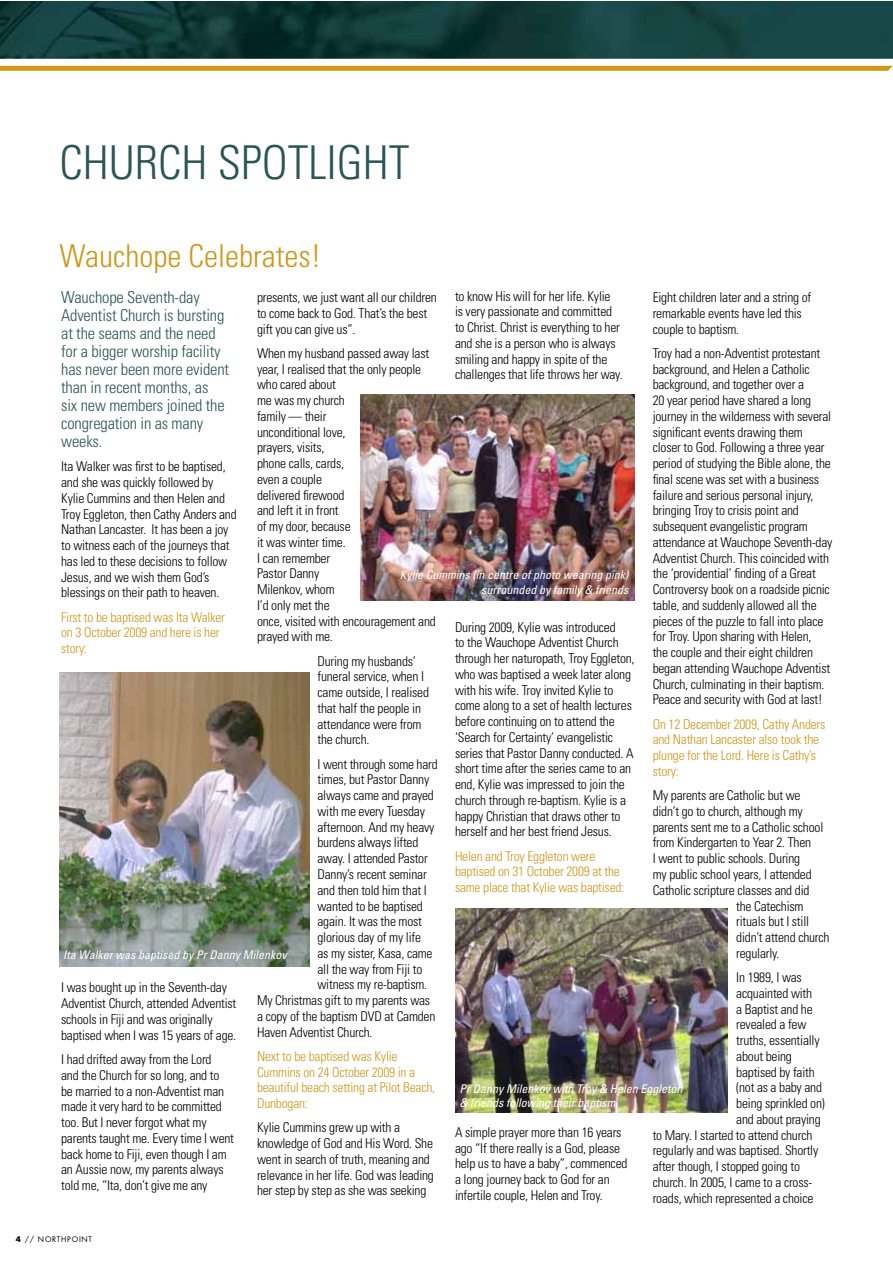
<style>
.page{position:relative;width:893px;height:1263px;background:#fff}
.page>*{position:absolute;margin:0;border:0;box-sizing:border-box;transform-origin:0 0}
.t1{font:300 condensed 46.65px "Univers";color:#2b5556}
.t2{font:300 condensed 31.5px "Univers";color:#cf971c}
.t3{font:300 condensed 16.5px/18px "Univers";letter-spacing:-.01em;color:#2b5556}
.t4{font:300 condensed 13.5px/15.8px "Univers";letter-spacing:-.015em;color:#000}
.t5{font:300 condensed 13.5px/15.8px "Univers";letter-spacing:-.015em;color:#cf971c}
.t6{font:italic condensed 12px/14.4px "Univers";color:#fff;text-align:right}
.t7{font:7.5px "Futura";letter-spacing:.1em;color:#000}
.s1{font-weight:700}
</style>
<div class="page">
<svg style="left:0;top:1px;width:892px;height:58px;background:#133e3c"></svg>
<svg style="left:0;top:65px;width:892px;height:6px;background:#d6a842"></svg>
<img style="left:60px;top:672px;width:249px;height:294px">
<img style="left:456px;top:908px;width:272px;height:204px">
<img style="left:360px;top:394px;width:275px;height:206px">
<h1 class="t1" style="left:60px;top:135px;width:352px">CHURCH SPOTLIGHT</h1>
<h2 class="t2" style="left:60px;top:237px;width:263px">Wauchope Celebrates!</h2>
<p class="t3" style="left:61px;top:288px;width:169px">Wauchope Seventh-day<br>Adventist Church is bursting at the seams and the need for a bigger worship facility has never been more evident than in recent months, as<br>six new members joined the congregation in as many weeks.</p>
<p class="t4" style="left:61px;top:459px;width:177px">Ita Walker was first to be baptised, and she was quickly followed by Kylie Cummins and then Helen and Troy Eggleton, then Cathy Anders and Nathan Lancaster. It has been a joy to witness each of the journeys that has led to these decisions to follow Jesus, and we wish them God’s blessings on their path to heaven.</p>
<p class="t5" style="left:61px;top:609px;width:165px">First to be baptised was Ita Walker on 3 October 2009 and here is her story:</p>
<p class="t4" style="left:455px;top:288px;width:169px">to know His will for her life. Kylie<br>is very passionate and committed to Christ. Christ is everything to her and she is a person who is always smiling and happy in spite of the challenges that life throws her way.</p>
<p class="t4" style="left:653px;top:289px;width:160px">Eight children later and a string of remarkable events have led this couple to baptism.</p>
<p class="t4" style="left:653px;top:345px;width:181px">Troy had a non-Adventist protestant background, and Helen a Catholic background, and together over a<br>20 year period have shared a long journey in the wilderness with several significant events drawing them closer to God. Following a three year period of studying the Bible alone, the final scene was set with a business failure and serious personal injury, bringing Troy to crisis point and subsequent evangelistic program attendance at Wauchope Seventh-day Adventist Church. This coincided with the ‘providential’ finding of a Great Controversy book on a roadside picnic table, and suddenly allowed all the pieces of the puzzle to fall into place for Troy. Upon sharing with Helen,<br>the couple and their eight children began attending Wauchope Adventist Church, culminating in their baptism.<br>Peace and security with God at last!</p>
<p class="t5" style="left:653px;top:716px;width:174px">On 12 December 2009, Cathy Anders and Nathan Lancaster also took the plunge for the Lord. Here is Cathy’s story:</p>
<p class="t4" style="left:653px;top:788px;width:149px">My parents are Catholic but we</p>
<p class="t4" style="left:653px;top:803px;width:152px">didn’t go to church, although my</p>
<p class="t4" style="left:653px;top:819px;width:172px">parents sent me to a Catholic school</p>
<p class="t4" style="left:653px;top:835px;width:160px">from Kindergarten to Year 2. Then</p>
<p class="t4" style="left:653px;top:851px;width:149px">I went to public schools. During</p>
<p class="t4" style="left:653px;top:866px;width:160px">my public school years, I attended</p>
<p class="t4" style="left:653px;top:882px;width:158px">Catholic scripture classes and did</p>
<p class="t4" style="left:736px;top:898px;width:69px">the Catechism</p>
<p class="t4" style="left:736px;top:914px;width:74px">rituals but I still</p>
<p class="t4" style="left:736px;top:929px;width:95px">didn’t attend church</p>
<p class="t4" style="left:736px;top:945px;width:45px">regularly.</p>
<p class="t4" style="left:736px;top:969px;width:67px">In 1989, I was</p>
<p class="t4" style="left:736px;top:985px;width:77px">acquainted with</p>
<p class="t4" style="left:736px;top:1001px;width:78px">a Baptist and he</p>
<p class="t4" style="left:736px;top:1017px;width:72px">revealed a few</p>
<p class="t4" style="left:736px;top:1032px;width:85px">truths, essentially</p>
<p class="t4" style="left:736px;top:1048px;width:57px">about being</p>
<p class="t4" style="left:736px;top:1064px;width:80px">baptised by faith</p>
<p class="t4" style="left:736px;top:1080px;width:87px">(not as a baby and</p>
<p class="t4" style="left:736px;top:1095px;width:90px">being sprinkled on)</p>
<p class="t4" style="left:736px;top:1111px;width:86px">and about praying</p>
<p class="t4" style="left:653px;top:1127px;width:161px">to Mary. I started to attend church</p>
<p class="t4" style="left:653px;top:1143px;width:167px">regularly and was baptised. Shortly</p>
<p class="t4" style="left:653px;top:1158px;width:149px">after though, I stopped going to</p>
<p class="t4" style="left:653px;top:1174px;width:161px">church. In 2005, I came to a cross-</p>
<p class="t4" style="left:653px;top:1190px;width:162px">roads, which represented a choice</p>
<p class="t4" style="left:257px;top:289px;width:181px">presents, we just want all our children to come back to God. That’s the best gift you can give us”.</p>
<p class="t4" style="left:257px;top:345px;width:180px">When my husband passed away last year, I realised that the only people who cared about<br>me was my church<br>family — their<br>unconditional love,<br>prayers, visits,<br>phone calls, cards,<br>even a couple<br>delivered firewood<br>and left it in front<br>of my door, because<br>it was winter time.<br>I can remember<br>Pastor Danny<br>Milenkov, whom<br>I’d only met the<br>once, visited with encouragement and prayed with me.</p>
<p class="t4" style="left:317px;top:653px;width:113px">During my husbands’ funeral service, when I came outside, I realised that half the people in attendance were from the church.</p>
<p class="t4" style="left:317px;top:756px;width:122px">I went through some hard</p>
<p class="t4" style="left:317px;top:772px;width:113px">times, but Pastor Danny</p>
<p class="t4" style="left:317px;top:787px;width:118px">always came and prayed</p>
<p class="t4" style="left:317px;top:803px;width:109px">with me every Tuesday</p>
<p class="t4" style="left:317px;top:819px;width:118px">afternoon. And my heavy</p>
<p class="t4" style="left:317px;top:835px;width:102px">burdens always lifted</p>
<p class="t4" style="left:317px;top:850px;width:112px">away. I attended Pastor</p>
<p class="t4" style="left:317px;top:866px;width:111px">Danny’s recent seminar</p>
<p class="t4" style="left:317px;top:882px;width:111px">and then told him that I</p>
<p class="t4" style="left:317px;top:898px;width:107px">wanted to be baptised</p>
<p class="t4" style="left:317px;top:914px;width:106px">again. It was the most</p>
<p class="t4" style="left:317px;top:929px;width:105px">glorious day of my life</p>
<p class="t4" style="left:317px;top:945px;width:117px">as my sister, Kasa, came</p>
<p class="t4" style="left:317px;top:961px;width:106px">all the way from Fiji to</p>
<p class="t4" style="left:317px;top:977px;width:111px">witness my re-baptism.</p>
<p class="t4" style="left:257px;top:992px;width:175px">My Christmas gift to my parents was</p>
<p class="t4" style="left:257px;top:1008px;width:180px">a copy of the baptism DVD at Camden</p>
<p class="t4" style="left:257px;top:1024px;width:117px">Haven Adventist Church.</p>
<p class="t5" style="left:257px;top:1048px;width:180px">Next to be baptised was Kylie<br>Cummins on 24 October 2009 in a beautiful beach setting at Pilot Beach,<br>Dunbogan:</p>
<p class="t4" style="left:257px;top:1120px;width:178px">Kylie Cummins grew up with a knowledge of God and His Word. She went in search of truth, meaning and relevance in her life. God was leading her step by step as she was seeking</p>
<p class="t6" style="left:400px;top:567px;width:230px">Kylie Cummins (in centre of photo wearing pink) surrounded by family &amp; friends</p>
<p class="t4" style="left:455px;top:619px;width:181px">During 2009, Kylie was introduced<br>to the Wauchope Adventist Church through her naturopath, Troy Eggleton, who was baptised a week later along with his wife. Troy invited Kylie to come along to a set of health lectures before continuing on to attend the ‘Search for Certainty’ evangelistic series that Pastor Danny conducted. A short time after the series came to an end, Kylie was impressed to join the church through re-baptism. Kylie is a happy Christian that draws other to herself and her best friend Jesus.</p>
<p class="t5" style="left:455px;top:848px;width:171px">Helen and Troy Eggleton were baptised on 31 October 2009 at the same place that Kylie was baptised:</p>
<p class="t6" style="left:63px;top:948px;width:225px">Ita Walker was baptised by Pr Danny Milenkov</p>
<p class="t4" style="left:61px;top:980px;width:177px">I was bought up in the Seventh-day Adventist Church, attended Adventist schools in Fiji and was originally baptised when I was 15 years of age.</p>
<p class="t4" style="left:61px;top:1051px;width:174px">I had drifted away from the Lord<br>and the Church for so long, and to be married to a non-Adventist man made it very hard to be committed too. But I never forgot what my parents taught me. Every time I went back home to Fiji, even though I am an Aussie now, my parents always told me, “Ita, don’t give me any</p>
<p class="t6" style="left:460px;top:1081px;width:224px;text-align:left">Pr Danny Milenkov with Troy &amp; Helen Eggleton &amp; friends following their baptism</p>
<p class="t4" style="left:455px;top:1124px;width:174px">A simple prayer more than 16 years ago “If there really is a God, please help us to have a baby”, commenced a long journey back to God for an infertile couple, Helen and Troy.</p>
<p class="t7" style="left:16px;top:1234px;width:78px"><span class="s1">4</span> // NORTHPOINT</p>
</div>
